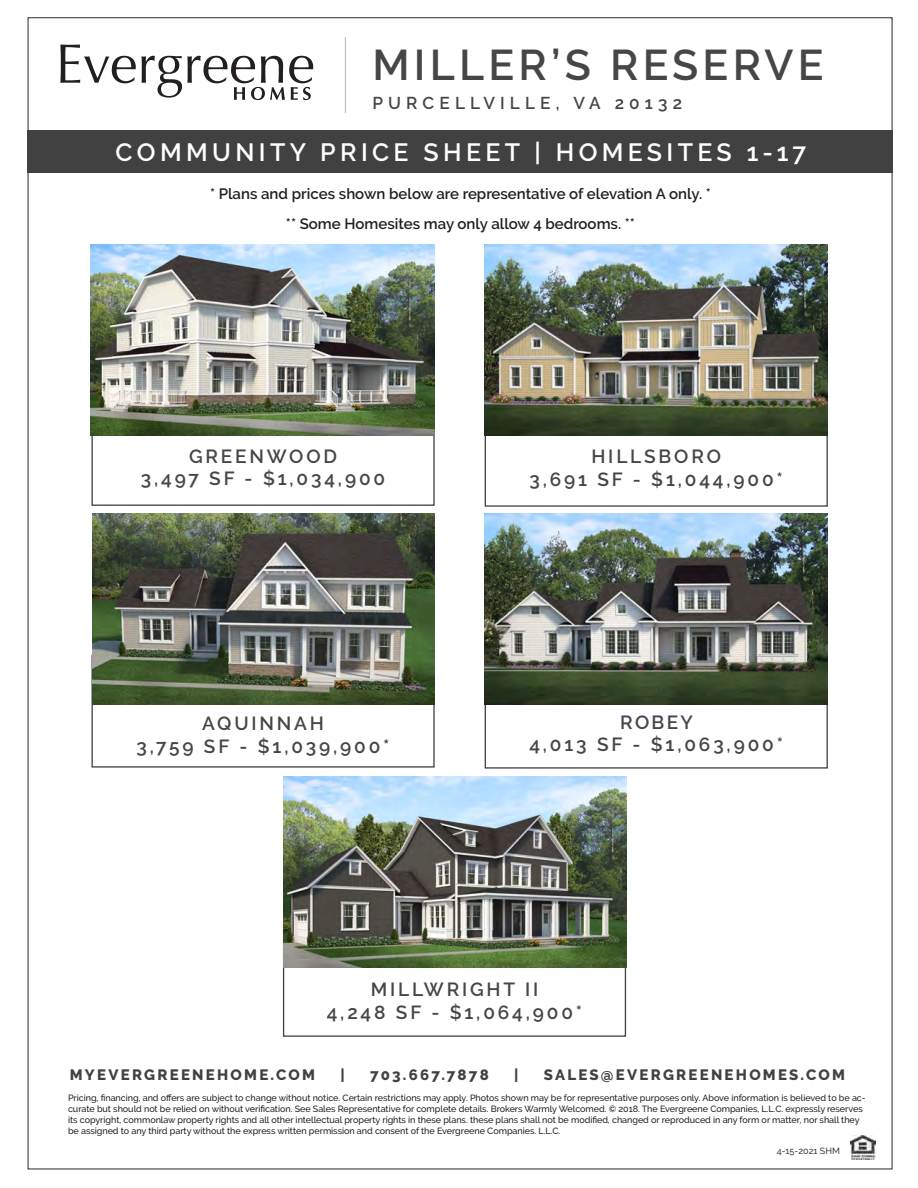
<style>
.page{position:relative;width:918px;height:1188px;background:#fff}
.page>*{position:absolute;margin:0;border:0;box-sizing:border-box;transform-origin:0 0}
.t1{font:600 42.9px "Raleway";letter-spacing:.1em;color:#454647}
.t2{font:600 24.9px "Raleway";letter-spacing:.175em;color:#fff}
.t3{font:600 19.05px/22.8px "Raleway";letter-spacing:.15em;color:#454647;text-align:center}
.t4{font:600 17.1px "Raleway";letter-spacing:.3em;color:#454647}
.t5{font:600 15px "Raleway";color:#231f20}
.t6{font:800 15px "Raleway";letter-spacing:.15em;color:#414141}
.t7{font:500 9px/10.8px "Raleway";letter-spacing:-.005em;color:#231f20}
.t8{font:500 9px "Raleway";color:#414141}
</style>
<div class="page">
<div style="left:28px;top:131px;width:865px;height:42px;background:#414141"></div>
<div style="left:91px;top:393px;width:344px;height:113px;border:1px solid #414141"></div>
<img style="left:850px;top:1136px;width:25px;height:24px">
<hr style="left:345px;top:37px;width:1px;height:76px;background:#bebfc2">
<div style="left:283px;top:924px;width:343px;height:113px;border:1px solid #414141"></div>
<img style="left:283px;top:776px;width:343px;height:191px">
<img style="left:91px;top:244px;width:344px;height:191px">
<svg style="left:60px;top:45px;width:76px;height:38px"></svg>
<svg style="left:142px;top:56px;width:171px;height:44px"></svg>
<div style="left:485px;top:394px;width:343px;height:113px;border:1px solid #414141"></div>
<img style="left:485px;top:244px;width:343px;height:191px">
<div style="left:91px;top:655px;width:344px;height:113px;border:1px solid #414141"></div>
<img style="left:92px;top:513px;width:343px;height:191px">
<div style="left:485px;top:656px;width:343px;height:113px;border:1px solid #414141"></div>
<img style="left:485px;top:513px;width:343px;height:191px">
<h1 class="t1" style="left:372px;top:40px;width:453px">MILLER’S RESERVE</h1>
<h3 class="t4" style="left:372px;top:93px;width:311px">PURCELLVILLE, VA 20132</h3>
<h2 class="t2" style="left:116px;top:138px;width:692px">COMMUNITY PRICE SHEET | HOMESITES 1-17</h2>
<h3 class="t5" style="left:210px;top:185px;width:502px">* Plans and prices shown below are representative of elevation A only. *</h3>
<h3 class="t5" style="left:286px;top:215px;width:351px">** Some Homesites may only allow 4 bedrooms. **</h3>
<h3 class="t3" style="left:141px;top:444px;width:246px">GREENWOOD<br>3,497 SF - $1,034,900</h3>
<h3 class="t3" style="left:529px;top:445px;width:255px">HILLSBORO<br>3,691 SF - $1,044,900*</h3>
<h3 class="t3" style="left:136px;top:712px;width:255px">AQUINNAH<br>3,759 SF - $1,039,900*</h3>
<h3 class="t3" style="left:529px;top:711px;width:255px">ROBEY<br>4,013 SF - $1,063,900*</h3>
<h3 class="t3" style="left:327px;top:978px;width:257px">MILLWRIGHT II<br>4,248 SF - $1,064,900*</h3>
<h3 class="t6" style="left:70px;top:1066px;width:247px">MYEVERGREENEHOME.COM</h3>
<h3 class="t6" style="left:340px;top:1066px;width:6px">|</h3>
<h3 class="t6" style="left:370px;top:1066px;width:120px">703.667.7878</h3>
<h3 class="t6" style="left:514px;top:1066px;width:6px">|</h3>
<h3 class="t6" style="left:544px;top:1066px;width:303px">SALES@EVERGREENEHOMES.COM</h3>
<p class="t7" style="left:68px;top:1093px;width:799px">Pricing, financing, and offers are subject to change without notice. Certain restrictions may apply. Photos shown may be for representative purposes only. Above information is believed to be ac&shy;curate but should not be relied on without verification. See Sales Representative for complete details. Brokers Warmly Welcomed. © 2018. The Evergreene Companies, L.L.C. expressly reserves its copyright, commonlaw property rights and all other intellectual property rights in these plans. these plans shall not be modified, changed or reproduced in any form or matter, nor shall they be assigned to any third party without the express written permission and consent of the Evergreene Companies. L.L.C.</p>
<p class="t8" style="left:777px;top:1145px;width:65px">4-15-2021 SHM</p>
</div>
